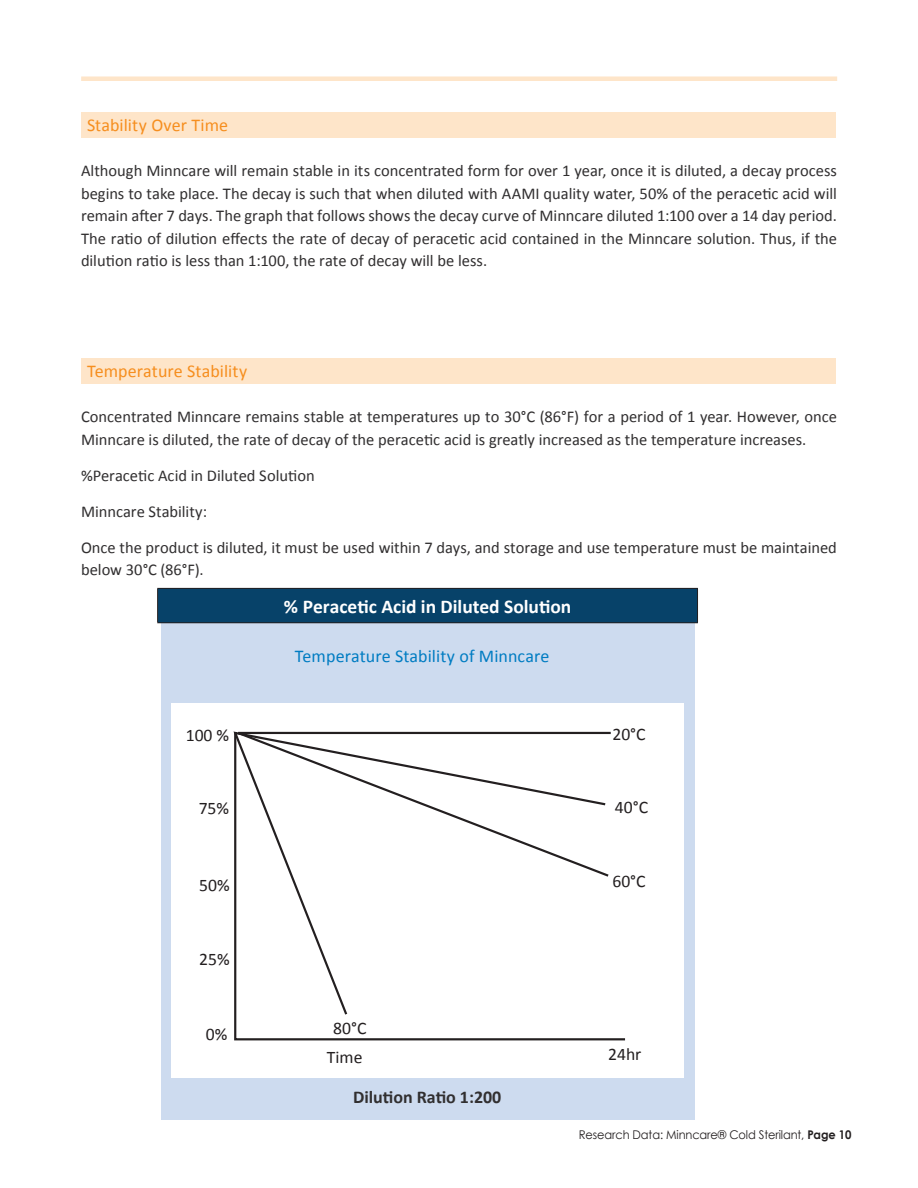
<style>
.page{position:relative;width:918px;height:1188px;background:#fff}
.page>*{position:absolute;margin:0;border:0;box-sizing:border-box;transform-origin:0 0}
.t1{font:700 19.5px "Calibri";color:#fff}
.Head_1{font:18px "Calibri";letter-spacing:.005em;color:#f68e1e}
.Body_2{font:18px "Calibri";color:#007cc2}
.t2{font:700 18px "Calibri";color:#312f30}
.t3{font:17.7px "Calibri";color:#231f20}
.t4{font:16.5px/22.5px "Calibri";color:#312f30}
.t5{font:12px "Century Gothic";letter-spacing:-.01em;color:#231f20;scale:.95 1}
.s1{font-weight:700}
</style>
<div class="page">
<div style="left:81px;top:76px;width:756px;height:5px;background:#fee5c9"></div>
<div style="left:81px;top:112px;width:755px;height:25px;background:#fee5c9"></div>
<div style="left:81px;top:358px;width:755px;height:25px;background:#fee5c9"></div>
<div style="left:161px;top:623px;width:533px;height:497px;background:#cddbef"></div>
<div style="left:171px;top:703px;width:512px;height:375px;background:#fff"></div>
<svg style="left:233px;top:731px;width:394px;height:311px;background:#f1f1f1"></svg>
<div style="left:232px;top:730px;width:376px;height:287px;background:#fff"></div>
<hr style="left:238px;top:732px;width:373px;height:2px;background:#231f20">
<div style="left:158px;top:588px;width:540px;height:35px;background:#074269"></div>
<hr style="left:157px;top:588px;width:541px;height:1px;background:#231f20">
<hr style="left:157px;top:589px;width:1px;height:33px;background:#231f20">
<hr style="left:697px;top:589px;width:1px;height:33px;background:#231f20">
<hr style="left:157px;top:622px;width:541px;height:1px;background:#231f20">
<p class="Head_1" style="left:87px;top:114px;width:143px">Stability Over Time</p>
<p class="t4" style="left:81px;top:160px;width:758px;text-align:justify">Although Minncare will remain stable in its concentrated form for over 1 year, once it is diluted, a decay process begins to take place. The decay is such that when diluted with AAMI quality water, 50% of the peracetic acid will remain after 7 days. The graph that follows shows the decay curve of Minncare diluted 1:100 over a 14 day period.<br>The ratio of dilution effects the rate of decay of peracetic acid contained in the Minncare solution. Thus, if the dilution ratio is less than 1:100, the rate of decay will be less.</p>
<p class="Head_1" style="left:87px;top:360px;width:162px">Temperature Stability</p>
<p class="t4" style="left:81px;top:406px;width:758px">Concentrated Minncare remains stable at temperatures up to 30°C (86°F) for a period of 1 year. However, once<br>Minncare is diluted, the rate of decay of the peracetic acid is greatly increased as the temperature increases.</p>
<p class="t4" style="left:81px;top:464px;width:235px">%Peracetic Acid in Diluted Solution</p>
<p class="t4" style="left:81px;top:500px;width:128px">Minncare Stability:</p>
<p class="t4" style="left:81px;top:536px;width:757px">Once the product is diluted, it must be used within 7 days, and storage and use temperature must be maintained below 30°C (86°F).</p>
<p class="t1" style="left:284px;top:594px;width:289px">% Peracetic Acid in Diluted Solution</p>
<p class="t3" style="left:186px;top:724px;width:45px">100 %</p>
<p class="t3" style="left:199px;top:797px;width:32px">75%</p>
<p class="t3" style="left:199px;top:874px;width:32px">50%</p>
<p class="t3" style="left:199px;top:948px;width:32px">25%</p>
<p class="t3" style="left:206px;top:1023px;width:23px">0%</p>
<p class="Body_2" style="left:295px;top:644px;width:256px">Temperature Stability of Minncare</p>
<p class="t3" style="left:333px;top:1017px;width:35px">80°C</p>
<p class="t3" style="left:612px;top:723px;width:35px">20°C</p>
<p class="t3" style="left:615px;top:796px;width:35px">40°C</p>
<p class="t3" style="left:612px;top:870px;width:35px">60°C</p>
<p class="t3" style="left:327px;top:1046px;width:37px">Time</p>
<p class="t3" style="left:608px;top:1043px;width:35px">24hr</p>
<p class="t2" style="left:353px;top:1086px;width:150px">Dilution Ratio 1:200</p>
<p class="t5" style="left:579px;top:1127px;width:288px">Research Data: Minncare® Cold Sterilant, <span class="s1">Page 10</span></p>
</div>
